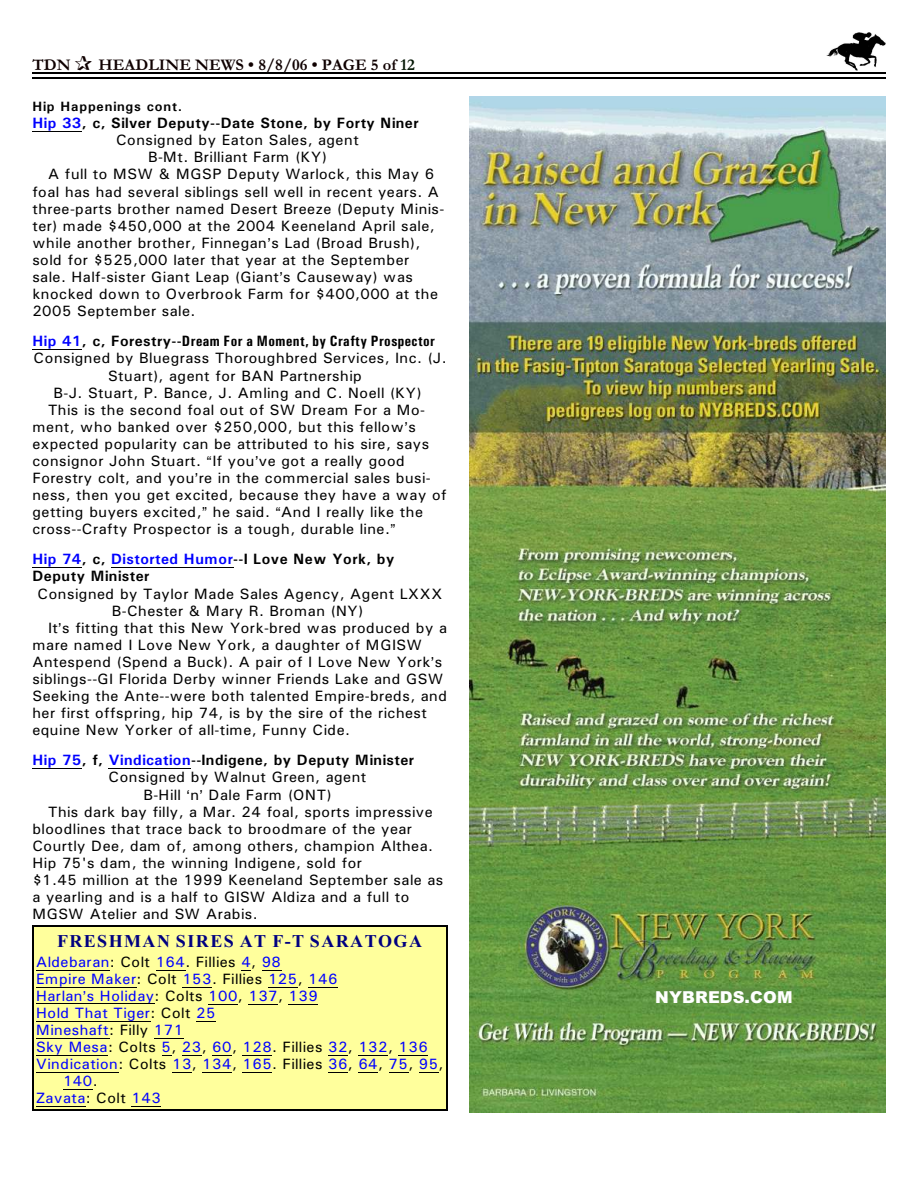
<style>
.page{position:relative;width:918px;height:1188px;background:#fff}
.page>*{position:absolute;margin:0;border:0;box-sizing:border-box;transform-origin:0 0}
.t1{font:700 18px "Times New Roman";letter-spacing:.075em;color:#000080}
.t2{font:700 16.5px "Garamond";letter-spacing:.005em;color:#0f0000}
.t3{font:900 16.5px "Arial";letter-spacing:.01em;color:#fff}
.t4{font:15px "Univers";letter-spacing:.03em;color:#000}
.t5{font:15px "Univers";letter-spacing:.03em;color:#00f}
.t6{font:700 15px/17px "Univers";letter-spacing:.03em;color:#000}
.t7{font:700 15px "Univers Condensed";letter-spacing:.03em;color:#000}
.t8{font:700 13.5px "Univers";letter-spacing:.065em;color:#000}
.s1{color:#001400}
.s2{color:#00f}
.s3{font-family:"Univers";color:#00f}
.s4{font-family:"Univers"}
.s5{color:#000}
</style>
<div class="page">
<img style="left:826px;top:32px;width:60px;height:38px">
<hr style="left:32px;top:72px;width:853px;height:1px;background:#000">
<hr style="left:32px;top:77px;width:853px;height:2px;background:#000">
<div style="left:32px;top:926px;width:416px;height:185px;background:#ffff9c"></div>
<hr style="left:36px;top:970px;width:74px;height:1px;background:#000">
<svg style="left:156px;top:970px;width:29px;height:1px"></svg>
<svg style="left:262px;top:970px;width:20px;height:1px"></svg>
<hr style="left:36px;top:987px;width:101px;height:1px;background:#000">
<hr style="left:182px;top:987px;width:30px;height:1px;background:#000">
<hr style="left:268px;top:987px;width:30px;height:1px;background:#000">
<hr style="left:308px;top:987px;width:30px;height:1px;background:#000">
<hr style="left:36px;top:1003px;width:119px;height:1px;background:#000">
<hr style="left:208px;top:1004px;width:30px;height:1px;background:#000">
<hr style="left:248px;top:1004px;width:30px;height:1px;background:#000">
<svg style="left:289px;top:1004px;width:29px;height:1px"></svg>
<hr style="left:36px;top:1021px;width:114px;height:1px;background:#000">
<svg style="left:196px;top:1021px;width:20px;height:1px"></svg>
<hr style="left:36px;top:1038px;width:73px;height:1px;background:#000">
<hr style="left:154px;top:1038px;width:30px;height:1px;background:#000">
<hr style="left:36px;top:1055px;width:72px;height:1px;background:#000">
<svg style="left:182px;top:1055px;width:20px;height:1px"></svg>
<svg style="left:212px;top:1055px;width:20px;height:1px"></svg>
<hr style="left:242px;top:1055px;width:30px;height:1px;background:#000">
<svg style="left:328px;top:1055px;width:20px;height:1px"></svg>
<hr style="left:358px;top:1055px;width:30px;height:1px;background:#000">
<svg style="left:399px;top:1055px;width:29px;height:1px"></svg>
<hr style="left:36px;top:1072px;width:82px;height:1px;background:#000">
<svg style="left:172px;top:1072px;width:20px;height:1px"></svg>
<hr style="left:202px;top:1072px;width:30px;height:1px;background:#000">
<hr style="left:242px;top:1072px;width:30px;height:1px;background:#000">
<svg style="left:328px;top:1072px;width:20px;height:1px"></svg>
<svg style="left:358px;top:1072px;width:20px;height:1px"></svg>
<svg style="left:389px;top:1072px;width:19px;height:1px"></svg>
<svg style="left:419px;top:1072px;width:20px;height:1px"></svg>
<hr style="left:63px;top:1089px;width:30px;height:1px;background:#000">
<hr style="left:36px;top:1106px;width:50px;height:1px;background:#000">
<svg style="left:132px;top:1106px;width:29px;height:1px"></svg>
<hr style="left:32px;top:926px;width:2px;height:184px;background:#000">
<hr style="left:447px;top:926px;width:1px;height:184px;background:#000">
<hr style="left:32px;top:926px;width:416px;height:1px;background:#000">
<hr style="left:32px;top:1109px;width:416px;height:2px;background:#000">
<hr style="left:32px;top:131px;width:50px;height:1px;background:#000">
<hr style="left:32px;top:349px;width:50px;height:1px;background:#000">
<hr style="left:32px;top:567px;width:50px;height:1px;background:#000">
<hr style="left:111px;top:567px;width:122px;height:1px;background:#000">
<hr style="left:32px;top:768px;width:50px;height:1px;background:#000">
<hr style="left:109px;top:768px;width:82px;height:1px;background:#000">
<img style="left:470px;top:97px;width:416px;height:1015px">
<p class="t2" style="left:32px;top:59px;width:40px">TDN</p>
<p class="t2" style="left:98px;top:59px;width:318px">HEADLINE NEWS • 8/8/06 • PAGE 5 of <span class="s1">12</span></p>
<p class="t8" style="left:32px;top:102px;width:152px">Hip Happenings cont.</p>
<p class="t6" style="left:32px;top:116px;width:388px"><span class="s2">Hip 33</span>, c, Silver Deputy--Date Stone, by Forty Niner</p>
<p class="t4" style="left:116px;top:135px;width:244px">Consigned by Eaton Sales, agent</p>
<p class="t4" style="left:148px;top:152px;width:180px">B-Mt. Brilliant Farm (KY)</p>
<p class="t4" style="left:48px;top:169px;width:388px">A full to MSW &amp; MGSP Deputy Warlock, this May 6</p>
<p class="t4" style="left:32px;top:186px;width:408px">foal has had several siblings sell well in recent years. A</p>
<p class="t4" style="left:32px;top:203px;width:414px">three-parts brother named Desert Breeze (Deputy Minis-</p>
<p class="t4" style="left:32px;top:220px;width:404px">ter) made $450,000 at the 2004 Keeneland April sale,</p>
<p class="t4" style="left:32px;top:238px;width:390px">while another brother, Finnegan s Lad (Broad Brush),</p>
<p class="t4" style="left:32px;top:255px;width:379px">sold for $525,000 later that year at the September</p>
<p class="t4" style="left:32px;top:272px;width:382px">sale. Half-sister Giant Leap (Giant s Causeway) was</p>
<p class="t4" style="left:32px;top:289px;width:407px">knocked down to Overbrook Farm for $400,000 at the</p>
<p class="t4" style="left:32px;top:306px;width:164px">2005 September sale.</p>
<p class="t7" style="left:32px;top:336px;width:404px"><span class="s3">Hip 41</span><span class="s4">, c, Forestry--</span>Dream For a Moment, by Crafty Prospector</p>
<p class="t4" style="left:34px;top:353px;width:415px">Consigned by Bluegrass Thoroughbred Services, Inc. (J.</p>
<p class="t4" style="left:108px;top:370px;width:255px">Stuart), agent for BAN Partnership</p>
<p class="t4" style="left:54px;top:387px;width:370px">B-J. Stuart, P. Bance, J. Amling and C. Noell (KY)</p>
<p class="t4" style="left:48px;top:404px;width:379px">This is the second foal out of SW Dream For a Mo-</p>
<p class="t4" style="left:32px;top:421px;width:385px">ment, who banked over $250,000, but this fellow s</p>
<p class="t4" style="left:32px;top:439px;width:398px">expected popularity can be attributed to his sire, says</p>
<p class="t4" style="left:32px;top:456px;width:374px">consignor John Stuart. If you ve got a really good</p>
<p class="t4" style="left:32px;top:473px;width:400px">Forestry colt, and you re in the commercial sales busi-</p>
<p class="t4" style="left:32px;top:490px;width:416px">ness, then you get excited, because they have a way of</p>
<p class="t4" style="left:32px;top:507px;width:392px">getting buyers excited, he said. And I really like the</p>
<p class="t4" style="left:32px;top:524px;width:359px">cross--Crafty Prospector is a tough, durable line.</p>
<p class="t6" style="left:32px;top:552px;width:363px"><span class="s2">Hip 74</span>, c, <span class="s2">Distorted Humor</span>--I Love New York, by<br>Deputy Minister</p>
<p class="t4" style="left:38px;top:588px;width:406px">Consigned by Taylor Made Sales Agency, Agent LXXX</p>
<p class="t4" style="left:112px;top:605px;width:253px">B-Chester &amp; Mary R. Broman (NY)</p>
<p class="t4" style="left:48px;top:622px;width:401px">It s fitting that this New York-bred was produced by a</p>
<p class="t4" style="left:32px;top:639px;width:391px">mare named I Love New York, a daughter of MGISW</p>
<p class="t4" style="left:32px;top:657px;width:411px">Antespend (Spend a Buck). A pair of I Love New York s</p>
<p class="t4" style="left:32px;top:674px;width:412px">siblings--GI Florida Derby winner Friends Lake and GSW</p>
<p class="t4" style="left:32px;top:691px;width:416px">Seeking the Ante--were both talented Empire-breds, and</p>
<p class="t4" style="left:32px;top:708px;width:396px">her first offspring, hip 74, is by the sire of the richest</p>
<p class="t4" style="left:32px;top:725px;width:319px">equine New Yorker of all-time, Funny Cide.</p>
<p class="t6" style="left:32px;top:753px;width:383px"><span class="s2">Hip 75</span>, f, <span class="s2">Vindication</span>--Indigene, by Deputy Minister</p>
<p class="t4" style="left:109px;top:772px;width:259px">Consigned by Walnut Green, agent</p>
<p class="t4" style="left:143px;top:789px;width:190px">B-Hill n Dale Farm (ONT)</p>
<p class="t4" style="left:48px;top:806px;width:386px">This dark bay filly, a Mar. 24 foal, sports impressive</p>
<p class="t4" style="left:32px;top:823px;width:381px">bloodlines that trace back to broodmare of the year</p>
<p class="t4" style="left:32px;top:841px;width:402px">Courtly Dee, dam of, among others, champion Althea.</p>
<p class="t4" style="left:32px;top:858px;width:331px">Hip 75's dam, the winning Indigene, sold for</p>
<p class="t4" style="left:32px;top:875px;width:413px">$1.45 million at the 1999 Keeneland September sale as</p>
<p class="t4" style="left:32px;top:892px;width:378px">a yearling and is a half to GISW Aldiza and a full to</p>
<p class="t4" style="left:32px;top:909px;width:227px">MGSW Atelier and SW Arabis.</p>
<p class="t1" style="left:57px;top:934px;width:366px">FRESHMAN SIRES AT F-T SARATOGA</p>
<p class="t5" style="left:36px;top:957px;width:247px">Aldebaran<span class="s5">: Colt</span> 164<span class="s5">. Fillies</span> 4<span class="s5">,</span> 98</p>
<p class="t5" style="left:36px;top:974px;width:303px">Empire Maker<span class="s5">: Colt</span> 153<span class="s5">. Fillies</span> 125<span class="s5">,</span> 146</p>
<p class="t5" style="left:36px;top:991px;width:283px">Harlan s Holiday<span class="s5">: Colts</span> 100<span class="s5">,</span> 137<span class="s5">,</span> 139</p>
<p class="t5" style="left:36px;top:1008px;width:181px">Hold That Tiger<span class="s5">: Colt</span> 25</p>
<p class="t5" style="left:36px;top:1025px;width:149px">Mineshaft<span class="s5">: Filly</span> 171</p>
<p class="t5" style="left:36px;top:1042px;width:393px">Sky Mesa<span class="s5">: Colts</span> 5<span class="s5">,</span> 23<span class="s5">,</span> 60<span class="s5">,</span> 128<span class="s5">. Fillies</span> 32<span class="s5">,</span> 132<span class="s5">,</span> 136</p>
<p class="t5" style="left:36px;top:1059px;width:409px">Vindication<span class="s5">: Colts</span> 13<span class="s5">,</span> 134<span class="s5">,</span> 165<span class="s5">. Fillies</span> 36<span class="s5">,</span> 64<span class="s5">,</span> 75<span class="s5">,</span> 95<span class="s5">,</span></p>
<p class="t5" style="left:63px;top:1076px;width:36px">140<span class="s5">.</span></p>
<p class="t5" style="left:36px;top:1093px;width:126px">Zavata<span class="s5">: Colt</span> 143</p>
<p class="t3" style="left:655px;top:991px;width:139px">NYBREDS.COM</p>
</div>
